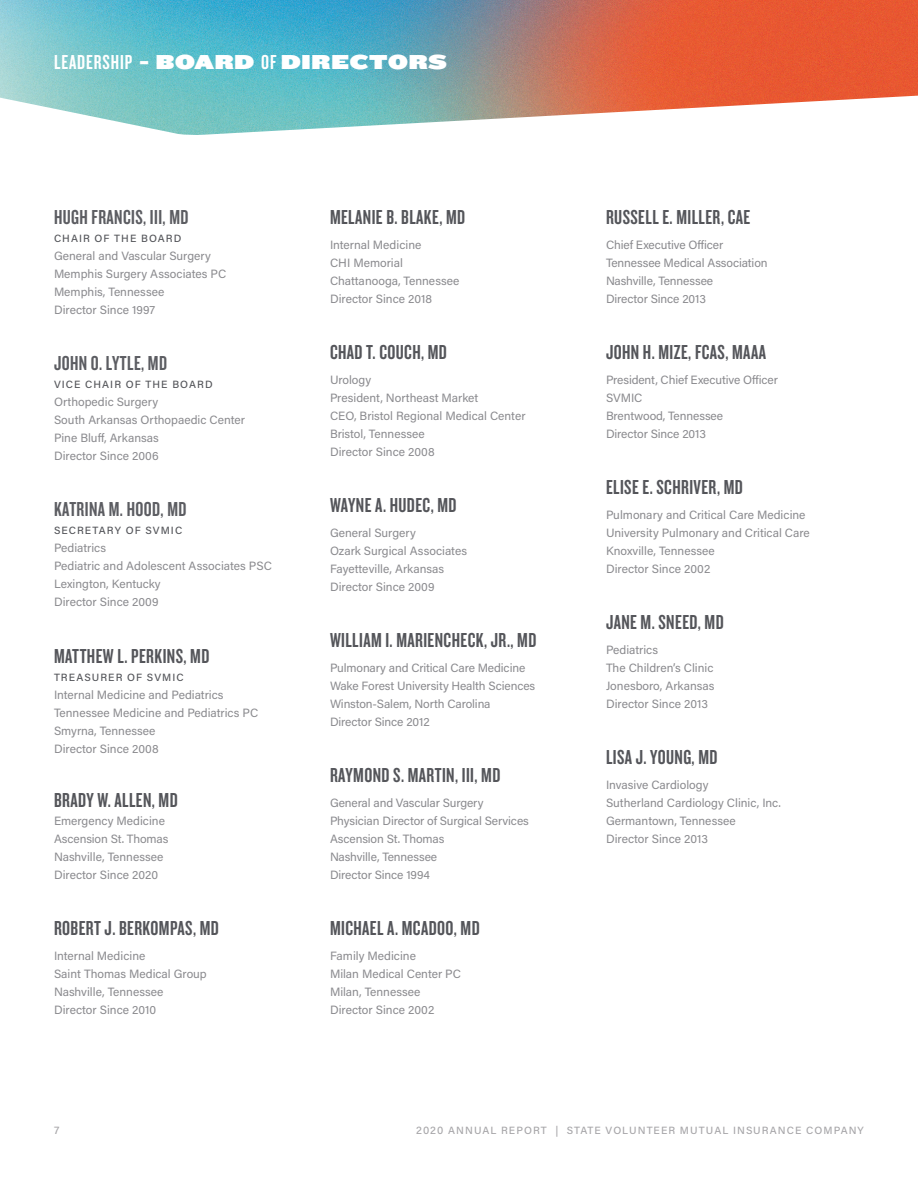
<style>
.page{position:relative;width:918px;height:1188px;background:#fff}
.page>*{position:absolute;margin:0;border:0;box-sizing:border-box;transform-origin:0 0}
.t1{font:21px "Knockout HTF48 Featherweight";letter-spacing:.02em;color:#54555a}
.Paragraph_Style_1{font:21px "Knockout HTF48 Featherweight";letter-spacing:.02em;color:#5c5d62}
.t2{font:21px "Knockout HTF94 Ultmt Sumo";letter-spacing:.04em;color:#fff}
.t3{font:12px/18px "Acumin Pro";color:#8a8a8e}
.Paragraph_Style_1-2{font:500 10.5px "Acumin Pro";letter-spacing:.1em;color:#54555a}
.t4{font:500 10.5px "Acumin Pro";letter-spacing:.1em;color:#a7a6a9}
.s1{font-family:"Knockout HTF48 Featherweight"}
</style>
<div class="page">
<img style="left:0;top:0;width:918px;height:135px">
<p class="t2" style="left:54px;top:49px;width:394px"><span class="s1">LEADERSHIP</span> - BOARD <span class="s1">OF</span> DIRECTORS</p>
<p class="Paragraph_Style_1" style="left:54px;top:206px;width:136px">HUGH FRANCIS, III, MD</p>
<p class="Paragraph_Style_1-2" style="left:54px;top:231px;width:129px">CHAIR OF THE BOARD</p>
<p class="t3" style="left:54px;top:246px;width:158px">General and Vascular Surgery</p>
<p class="t3" style="left:54px;top:264px;width:174px">Memphis Surgery Associates PC</p>
<p class="t3" style="left:54px;top:282px;width:112px">Memphis, Tennessee</p>
<p class="t3" style="left:54px;top:300px;width:103px">Director Since 1997</p>
<p class="Paragraph_Style_1" style="left:54px;top:353px;width:115px">JOHN O. LYTLE, MD</p>
<p class="Paragraph_Style_1-2" style="left:54px;top:377px;width:160px">VICE CHAIR OF THE BOARD</p>
<p class="t3" style="left:54px;top:393px;width:106px">Orthopedic Surgery</p>
<p class="t3" style="left:54px;top:411px;width:192px">South Arkansas Orthopaedic Center</p>
<p class="t3" style="left:54px;top:429px;width:106px">Pine Bluff, Arkansas</p>
<p class="t3" style="left:54px;top:447px;width:106px">Director Since 2006</p>
<p class="Paragraph_Style_1" style="left:54px;top:499px;width:134px">KATRINA M. HOOD, MD</p>
<p class="Paragraph_Style_1-2" style="left:54px;top:523px;width:130px">SECRETARY OF SVMIC</p>
<p class="t3" style="left:54px;top:539px;width:54px">Pediatrics</p>
<p class="t3" style="left:54px;top:557px;width:219px">Pediatric and Adolescent Associates PSC</p>
<p class="t3" style="left:54px;top:575px;width:108px">Lexington, Kentucky</p>
<p class="t3" style="left:54px;top:593px;width:106px">Director Since 2009</p>
<p class="t1" style="left:54px;top:645px;width:157px">MATTHEW L. PERKINS, MD</p>
<p class="Paragraph_Style_1-2" style="left:54px;top:670px;width:131px">TREASURER OF SVMIC</p>
<p class="t3" style="left:54px;top:685px;width:171px">Internal Medicine and Pediatrics</p>
<p class="t3" style="left:54px;top:703px;width:206px">Tennessee Medicine and Pediatrics PC</p>
<p class="t3" style="left:54px;top:721px;width:106px">Smyrna, Tennessee<br>Director Since 2008</p>
<p class="t1" style="left:54px;top:789px;width:125px">BRADY W. ALLEN, MD</p>
<p class="t3" style="left:54px;top:811px;width:116px">Emergency Medicine<br>Ascension St. Thomas</p>
<p class="t3" style="left:54px;top:847px;width:111px">Nashville, Tennessee</p>
<p class="t3" style="left:54px;top:865px;width:106px">Director Since 2020</p>
<p class="t1" style="left:54px;top:917px;width:166px">ROBERT J. BERKOMPAS, MD</p>
<p class="t3" style="left:54px;top:946px;width:93px">Internal Medicine</p>
<p class="t3" style="left:54px;top:964px;width:154px">Saint Thomas Medical Group</p>
<p class="t3" style="left:54px;top:982px;width:111px">Nashville, Tennessee</p>
<p class="t3" style="left:54px;top:1000px;width:104px">Director Since 2010</p>
<p class="t1" style="left:330px;top:206px;width:137px">MELANIE B. BLAKE, MD</p>
<p class="t3" style="left:330px;top:235px;width:93px">Internal Medicine</p>
<p class="t3" style="left:330px;top:253px;width:74px">CHI Memorial</p>
<p class="t3" style="left:330px;top:271px;width:131px">Chattanooga, Tennessee</p>
<p class="t3" style="left:330px;top:289px;width:104px">Director Since 2018</p>
<p class="t1" style="left:330px;top:341px;width:119px">CHAD T. COUCH, MD</p>
<p class="t3" style="left:330px;top:370px;width:43px">Urology</p>
<p class="t3" style="left:330px;top:388px;width:150px">President, Northeast Market</p>
<p class="t3" style="left:330px;top:406px;width:197px">CEO, Bristol Regional Medical Center</p>
<p class="t3" style="left:330px;top:424px;width:96px">Bristol, Tennessee</p>
<p class="t3" style="left:330px;top:442px;width:106px">Director Since 2008</p>
<p class="t1" style="left:330px;top:494px;width:128px">WAYNE A. HUDEC, MD</p>
<p class="t3" style="left:330px;top:523px;width:87px">General Surgery</p>
<p class="t3" style="left:330px;top:541px;width:139px">Ozark Surgical Associates</p>
<p class="t3" style="left:330px;top:559px;width:116px">Fayetteville, Arkansas</p>
<p class="t3" style="left:330px;top:577px;width:106px">Director Since 2009</p>
<p class="t1" style="left:330px;top:629px;width:208px">WILLIAM I. MARIENCHECK, JR., MD</p>
<p class="t3" style="left:330px;top:658px;width:197px">Pulmonary and Critical Care Medicine</p>
<p class="t3" style="left:330px;top:676px;width:207px">Wake Forest University Health Sciences</p>
<p class="t3" style="left:330px;top:694px;width:162px">Winston-Salem, North Carolina</p>
<p class="t3" style="left:330px;top:712px;width:101px">Director Since 2012</p>
<p class="t1" style="left:330px;top:764px;width:172px">RAYMOND S. MARTIN, III, MD</p>
<p class="t3" style="left:330px;top:793px;width:155px">General and Vascular Surgery</p>
<p class="t3" style="left:330px;top:811px;width:200px">Physician Director of Surgical Services</p>
<p class="t3" style="left:330px;top:829px;width:116px">Ascension St. Thomas</p>
<p class="t3" style="left:330px;top:847px;width:109px">Nashville, Tennessee</p>
<p class="t3" style="left:330px;top:865px;width:101px">Director Since 1994</p>
<p class="t1" style="left:330px;top:917px;width:151px">MICHAEL A. MCADOO, MD</p>
<p class="t3" style="left:330px;top:946px;width:88px">Family Medicine</p>
<p class="t3" style="left:330px;top:964px;width:133px">Milan Medical Center PC</p>
<p class="t3" style="left:330px;top:982px;width:92px">Milan, Tennessee</p>
<p class="t3" style="left:330px;top:1000px;width:106px">Director Since 2002</p>
<p class="t1" style="left:606px;top:206px;width:146px">RUSSELL E. MILLER, CAE</p>
<p class="t3" style="left:606px;top:235px;width:119px">Chief Executive Officer</p>
<p class="t3" style="left:606px;top:253px;width:163px">Tennessee Medical Association</p>
<p class="t3" style="left:606px;top:271px;width:109px">Nashville, Tennessee</p>
<p class="t3" style="left:606px;top:289px;width:101px">Director Since 2013</p>
<p class="t1" style="left:606px;top:341px;width:162px">JOHN H. MIZE, FCAS, MAAA</p>
<p class="t3" style="left:606px;top:370px;width:173px">President, Chief Executive Officer<br>SVMIC</p>
<p class="t3" style="left:606px;top:406px;width:119px">Brentwood, Tennessee</p>
<p class="t3" style="left:606px;top:424px;width:101px">Director Since 2013</p>
<p class="t1" style="left:606px;top:476px;width:138px">ELISE E. SCHRIVER, MD</p>
<p class="t3" style="left:606px;top:505px;width:201px">Pulmonary and Critical Care Medicine</p>
<p class="t3" style="left:606px;top:523px;width:205px">University Pulmonary and Critical Care</p>
<p class="t3" style="left:606px;top:541px;width:110px">Knoxville, Tennessee</p>
<p class="t3" style="left:606px;top:559px;width:106px">Director Since 2002</p>
<p class="t1" style="left:606px;top:611px;width:119px">JANE M. SNEED, MD</p>
<p class="t3" style="left:606px;top:640px;width:54px">Pediatrics</p>
<p class="t3" style="left:606px;top:658px;width:109px">The Children’s Clinic</p>
<p class="t3" style="left:606px;top:676px;width:110px">Jonesboro, Arkansas</p>
<p class="t3" style="left:606px;top:694px;width:104px">Director Since 2013</p>
<p class="t1" style="left:606px;top:746px;width:113px">LISA J. YOUNG, MD</p>
<p class="t3" style="left:606px;top:775px;width:104px">Invasive Cardiology</p>
<p class="t3" style="left:606px;top:793px;width:176px">Sutherland Cardiology Clinic, Inc.</p>
<p class="t3" style="left:606px;top:811px;width:131px">Germantown, Tennessee</p>
<p class="t3" style="left:606px;top:829px;width:104px">Director Since 2013</p>
<p class="t4" style="left:54px;top:1123px;width:7px">7</p>
<p class="t4" style="left:416px;top:1123px;width:449px">2020 ANNUAL REPORT | STATE VOLUNTEER MUTUAL INSURANCE COMPANY</p>
</div>
